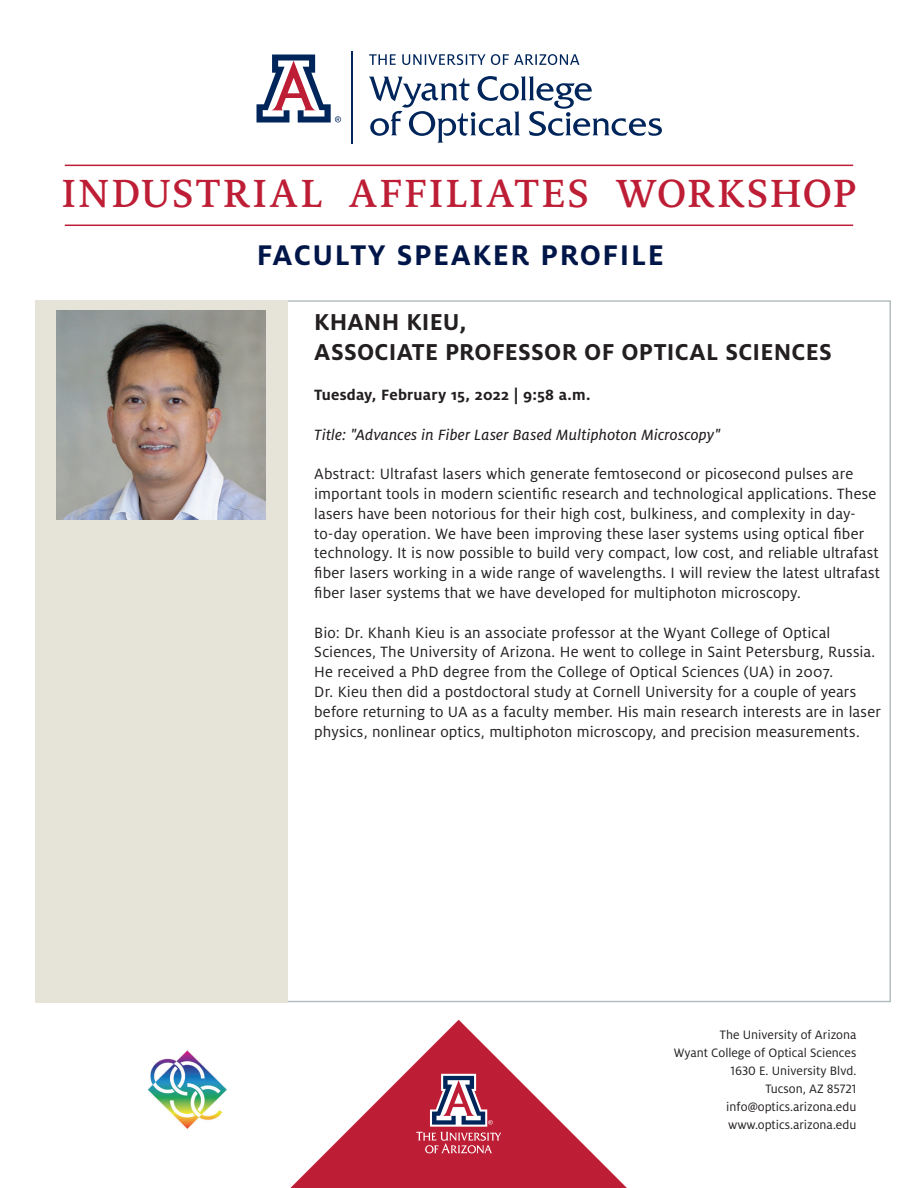
<style>
.page{position:relative;width:918px;height:1188px;background:#fff}
.page>*{position:absolute;margin:0;border:0;box-sizing:border-box;transform-origin:0 0}
.t1{font:500 43.5px "Milo Serif OT";letter-spacing:.045em;color:#be1e35}
.t2{font:700 31.5px "Milo OT";letter-spacing:.05em;color:#001649}
.t3{font:700 25.5px/30.6px "Milo OT";letter-spacing:.01em;color:#231f20}
.t4{font:16.5px/19.8px "Milo OT";letter-spacing:.01em;color:#231f20}
.t5{font:16.5px "Milo OT Text Ita";letter-spacing:.01em;color:#231f20}
.t6{font:700 16.5px "Milo OT";letter-spacing:.015em;color:#231f20}
.t7{font:13.5px/18px "Milo OT";color:#231f20;text-align:right}
</style>
<div class="page">
<hr style="left:65px;top:165px;width:788px;height:1px;background:#be1e35">
<hr style="left:65px;top:225px;width:788px;height:1px;background:#be1e35">
<svg style="left:290px;top:1020px;width:337px;height:168px"></svg>
<svg style="left:416px;top:1074px;width:85px;height:79px;background:#b65368"></svg>
<div style="left:35px;top:301px;width:252px;height:702px;background:#e6e4d9"></div>
<svg style="left:256px;top:54px;width:85px;height:69px"></svg>
<hr style="left:351px;top:52px;width:2px;height:92px;background:#00255b">
<svg style="left:369px;top:76px;width:293px;height:67px"></svg>
<svg style="left:369px;top:54px;width:210px;height:11px"></svg>
<img style="left:148px;top:1051px;width:79px;height:78px">
<img style="left:57px;top:310px;width:209px;height:209px">
<h1 class="t1" style="left:62px;top:166px;width:796px">INDUSTRIAL AFFILIATES WORKSHOP</h1>
<h2 class="t2" style="left:257px;top:235px;width:408px">FACULTY SPEAKER PROFILE</h2>
<h3 class="t3" style="left:314px;top:306px;width:519px">KHANH KIEU,<br>ASSOCIATE PROFESSOR OF OPTICAL SCIENCES</h3>
<p class="t6" style="left:314px;top:385px;width:278px">Tuesday, February 15, 2022 | 9:58 a.m.</p>
<p class="t5" style="left:314px;top:424px;width:408px">Title: "Advances in Fiber Laser Based Multiphoton Microscopy"</p>
<p class="t4" style="left:314px;top:465px;width:567px">Abstract: Ultrafast lasers which generate femtosecond or picosecond pulses are important tools in modern scientific research and technological applications. These lasers have been notorious for their high cost, bulkiness, and complexity in day&shy;to-day operation. We have been improving these laser systems using optical fiber technology. It is now possible to build very compact, low cost, and reliable ultrafast fiber lasers working in a wide range of wavelengths. I will review the latest ultrafast fiber laser systems that we have developed for multiphoton microscopy.</p>
<p class="t4" style="left:314px;top:623px;width:568px">Bio: Dr. Khanh Kieu is an associate professor at the Wyant College of Optical Sciences, The University of Arizona. He went to college in Saint Petersburg, Russia.<br>He received a PhD degree from the College of Optical Sciences (UA) in 2007.<br>Dr. Kieu then did a postdoctoral study at Cornell University for a couple of years before returning to UA as a faculty member. His main research interests are in laser physics, nonlinear optics, multiphoton microscopy, and precision measurements.</p>
<p class="t7" style="left:674px;top:1027px;width:184px">The University of Arizona<br>Wyant College of Optical Sciences<br>1630 E. University Blvd.<br>Tucson, AZ 85721 info@optics.arizona.edu www.optics.arizona.edu</p>
</div>
